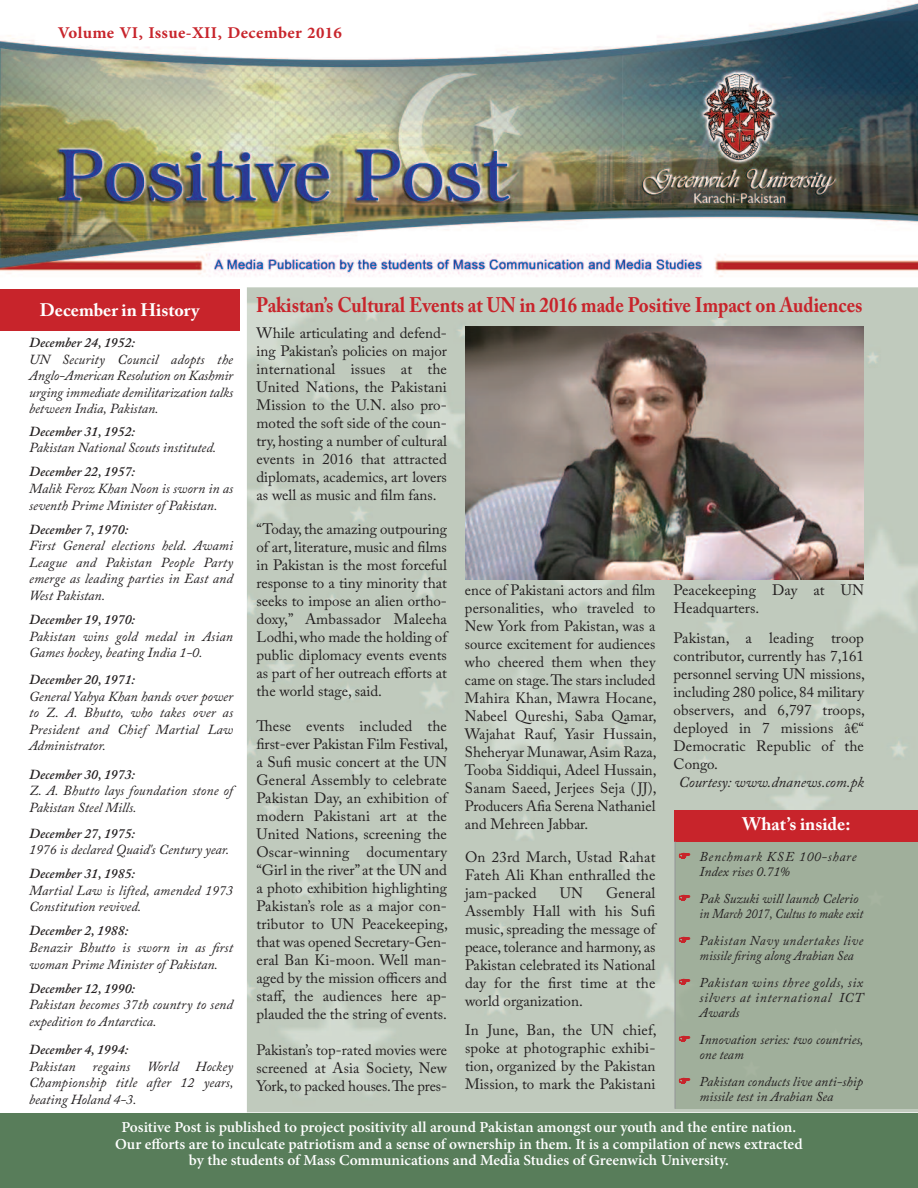
<style>
.page{position:relative;width:918px;height:1188px;background:#fff}
.page>*{position:absolute;margin:0;border:0;box-sizing:border-box;transform-origin:0 0}
.t1{font:700 22.5px "Adobe Arabic";letter-spacing:.015em;color:#c8242b}
.t2{font:700 21px "Adobe Caslon Pro";color:#c8242b;scale:.9 1}
.t3{font:700 18px "Adobe Caslon Pro";color:#fff}
.t4{font:15px/18px "Adobe Caslon Pro";letter-spacing:.005em;color:#231f20;text-align:justify}
.t5{font:700 15px/16.5px "Adobe Hebrew";color:#fff;text-align:center}
.t6{font:italic 15px "Adobe Caslon Pro";color:#231f20}
.t7{font:italic 13.8px/16.5px "Adobe Caslon Pro";color:#231f20}
.t8{font:italic 600 13.8px "Adobe Caslon Pro";color:#231f20}
.t9{font:italic 13.5px/15px "Adobe Caslon Pro";letter-spacing:.005em;color:#231f20}
.t10{font:italic 13.5px/15px "Adobe Caslon Pro";letter-spacing:.005em;color:#231f20;scale:.95 1}
.t11{font:italic 13.5px/15px "Adobe Caslon Pro";letter-spacing:.05em;color:#231f20}
</style>
<div class="page">
<img style="left:247px;top:287px;width:671px;height:825px">
<div style="left:676px;top:842px;width:242px;height:267px;background:#a0af9b"></div>
<img style="left:0;top:1px;width:918px;height:276px">
<div style="left:0;top:289px;width:239px;height:42px;background:#c8242b"></div>
<div style="left:0;top:1114px;width:918px;height:74px;background:#587d5a"></div>
<div style="left:674px;top:810px;width:244px;height:32px;background:#c8242b"></div>
<img style="left:466px;top:327px;width:398px;height:253px">
<hr style="left:675px;top:841px;width:1px;height:268px;background:#939598">
<svg style="left:679px;top:853px;width:11px;height:5px"></svg>
<svg style="left:679px;top:895px;width:11px;height:5px"></svg>
<svg style="left:679px;top:937px;width:11px;height:5px"></svg>
<svg style="left:679px;top:979px;width:11px;height:5px"></svg>
<svg style="left:679px;top:1036px;width:11px;height:5px"></svg>
<svg style="left:679px;top:1078px;width:11px;height:5px"></svg>
<h1 class="t1" style="left:58px;top:15px;width:286px">Volume VI, Issue-XII, December 2016</h1>
<p class="t3" style="left:40px;top:303px;width:161px">December in History</p>
<p class="t8" style="left:29px;top:338px;width:107px">December 24, 1952:</p>
<p class="t7" style="left:29px;top:353px;width:206px;text-align:justify">UN Security Council adopts the Anglo-American Resolution on Kashmir urging immediate demilitarization talks between India, Pakistan.</p>
<p class="t8" style="left:29px;top:426px;width:107px">December 31, 1952:</p>
<p class="t7" style="left:29px;top:442px;width:189px">Pakistan National Scouts instituted.</p>
<p class="t8" style="left:29px;top:467px;width:107px">December 22, 1957:</p>
<p class="t7" style="left:29px;top:482px;width:206px">Malik Feroz Khan Noon is sworn in as seventh Prime Minister of Pakistan.</p>
<p class="t8" style="left:29px;top:524px;width:101px">December 7, 1970:</p>
<p class="t7" style="left:29px;top:539px;width:206px;text-align:justify">First General elections held. Awami League and Pakistan People Party emerge as leading parties in East and West Pakistan.</p>
<p class="t8" style="left:29px;top:614px;width:107px">December 19, 1970:</p>
<p class="t7" style="left:29px;top:630px;width:206px">Pakistan wins gold medal in Asian<br>Games hockey, beating India 1-0.</p>
<p class="t8" style="left:29px;top:675px;width:107px">December 20, 1971:</p>
<p class="t7" style="left:29px;top:690px;width:206px;text-align:justify">General Yahya Khan hands over power to Z. A. Bhutto, who takes over as President and Chief Martial Law Administrator.</p>
<p class="t8" style="left:29px;top:769px;width:107px">December 30, 1973:</p>
<p class="t7" style="left:29px;top:785px;width:205px">Z. A. Bhutto lays foundation stone of<br>Pakistan Steel Mills.</p>
<p class="t8" style="left:29px;top:828px;width:107px">December 27, 1975:</p>
<p class="t7" style="left:29px;top:843px;width:202px">1976 is declared Quaid's Century year.</p>
<p class="t8" style="left:29px;top:869px;width:107px">December 31, 1985:</p>
<p class="t7" style="left:29px;top:884px;width:206px">Martial Law is lifted, amended 1973<br>Constitution revived.</p>
<p class="t8" style="left:29px;top:926px;width:101px">December 2, 1988:</p>
<p class="t7" style="left:29px;top:941px;width:206px">Benazir Bhutto is sworn in as first woman Prime Minister of Pakistan.</p>
<p class="t8" style="left:29px;top:983px;width:107px">December 12, 1990:</p>
<p class="t7" style="left:29px;top:998px;width:206px">Pakistan becomes 37th country to send expedition to Antarctica.</p>
<p class="t8" style="left:29px;top:1045px;width:101px">December 4, 1994:</p>
<p class="t7" style="left:29px;top:1060px;width:206px;text-align:justify">Pakistan regains World Hockey Championship title after 12 years, beating Holand 4-3.</p>
<h2 class="t2" style="left:256px;top:296px;width:675px">Pakistan’s Cultural Events at UN in 2016 made Positive Impact on Audiences</h2>
<p class="t4" style="left:256px;top:325px;width:192px">While articulating and defend&shy;ing Pakistan’s policies on major international issues at the United Nations, the Pakistani Mission to the U.N. also pro&shy;moted the soft side of the coun&shy;try, hosting a number of cultural events in 2016 that attracted diplomats, academics, art lovers as well as music and film fans.</p>
<p class="t4" style="left:256px;top:522px;width:192px">“Today,the amazing outpouring of art, literature, music and films in Pakistan is the most forceful response to a tiny minority that seeks to impose an alien ortho&shy;doxy,” Ambassador Maleeha Lodhi,who made the holding of public diplomacy events events as part of her outreach efforts at the world stage, said.</p>
<p class="t4" style="left:256px;top:718px;width:193px">These events included the first-ever Pakistan Film Festival, a Sufi music concert at the UN General Assembly to celebrate Pakistan Day, an exhibition of modern Pakistani art at the United Nations, screening the Oscar-winning documentary “Girl in the river” at the UN and a photo exhibition highlighting Pakistan’s role as a major con&shy;tributor to UN Peacekeeping, that was opened Secretary-Gen&shy;eral Ban Ki-moon. Well man&shy;aged by the mission officers and staff, the audiences here ap&shy;plauded the the string of events.</p>
<p class="t4" style="left:257px;top:1042px;width:192px">Pakistan’s top-rated movies were screened at Asia Society, New York,to packed houses.The pres-</p>
<p class="t4" style="left:674px;top:583px;width:192px">Peacekeeping Day at UN<br>Headquarters.</p>
<p class="t4" style="left:674px;top:631px;width:193px">Pakistan, a leading troop contributor, currently has 7,161 personnel serving UN missions, including 280 police, 84 military observers, and 6,797 troops, deployed in 7 missions â€“ Democratic Republic of the Congo.</p>
<p class="t6" style="left:679px;top:777px;width:187px">Courtesy: www.dnanews.com.pk</p>
<p class="t4" style="left:465px;top:583px;width:193px">ence of Pakistani actors and film personalities, who traveled to New York from Pakistan, was a source excitement for audiences who cheered them when they came on stage.The stars included Mahira Khan, Mawra Hocane, Nabeel Qureshi, Saba Qamar, Wajahat Rauf, Yasir Hussain, Sheheryar Munawar,Asim Raza, Tooba Siddiqui, Adeel Hussain, Sanam Saeed, Jerjees Seja (JJ), Producers Afia Serena Nathaniel and Mehreen Jabbar.</p>
<p class="t4" style="left:465px;top:850px;width:192px">On 23rd March, Ustad Rahat Fateh Ali Khan enthralled the jam-packed</p>
<p class="t3" style="left:742px;top:817px;width:110px">What’s inside:</p>
<p class="t11" style="left:700px;top:851px;width:158px">Benchmark KSE 100-share<br>Index rises 0.71%</p>
<p class="t9" style="left:700px;top:893px;width:165px">Pak Suzuki will launch Celerio in March 2017, Cultus to make exit</p>
<p class="t10" style="left:700px;top:935px;width:174px">Pakistan Navy undertakes live missile firing along Arabian Sea</p>
<p class="t9" style="left:700px;top:977px;width:165px;text-align:justify">Pakistan wins three golds, six silvers at international ICT Awards</p>
<p class="t9" style="left:700px;top:1034px;width:165px">Innovation series: two countries, one team</p>
<p class="t9" style="left:700px;top:1076px;width:165px">Pakistan conducts live anti-ship missile test in Arabian Sea</p>
<p class="t4" style="left:465px;top:886px;width:192px;text-indent:141px">General Assembly Hall with his Sufi music, spreading the message of peace,tolerance and harmony, as Pakistan celebrated its National day for the first time at the world organization.</p>
<p class="t4" style="left:465px;top:1022px;width:193px">In June, Ban, the UN chief, spoke at photographic exhibi&shy;tion, organized by the Pakistan Mission, to mark the Pakistani</p>
<p class="t4" style="left:560px;top:886px;width:25px">UN</p>
<p class="t5" style="left:115px;top:1120px;width:689px">Positive Post is published to project positivity all around Pakistan amongst our youth and the entire nation.<br>Our efforts are to inculcate patriotism and a sense of ownership in them. It is a compilation of news extracted by the students of Mass Communications and Media Studies of Greenwich University.</p>
</div>
